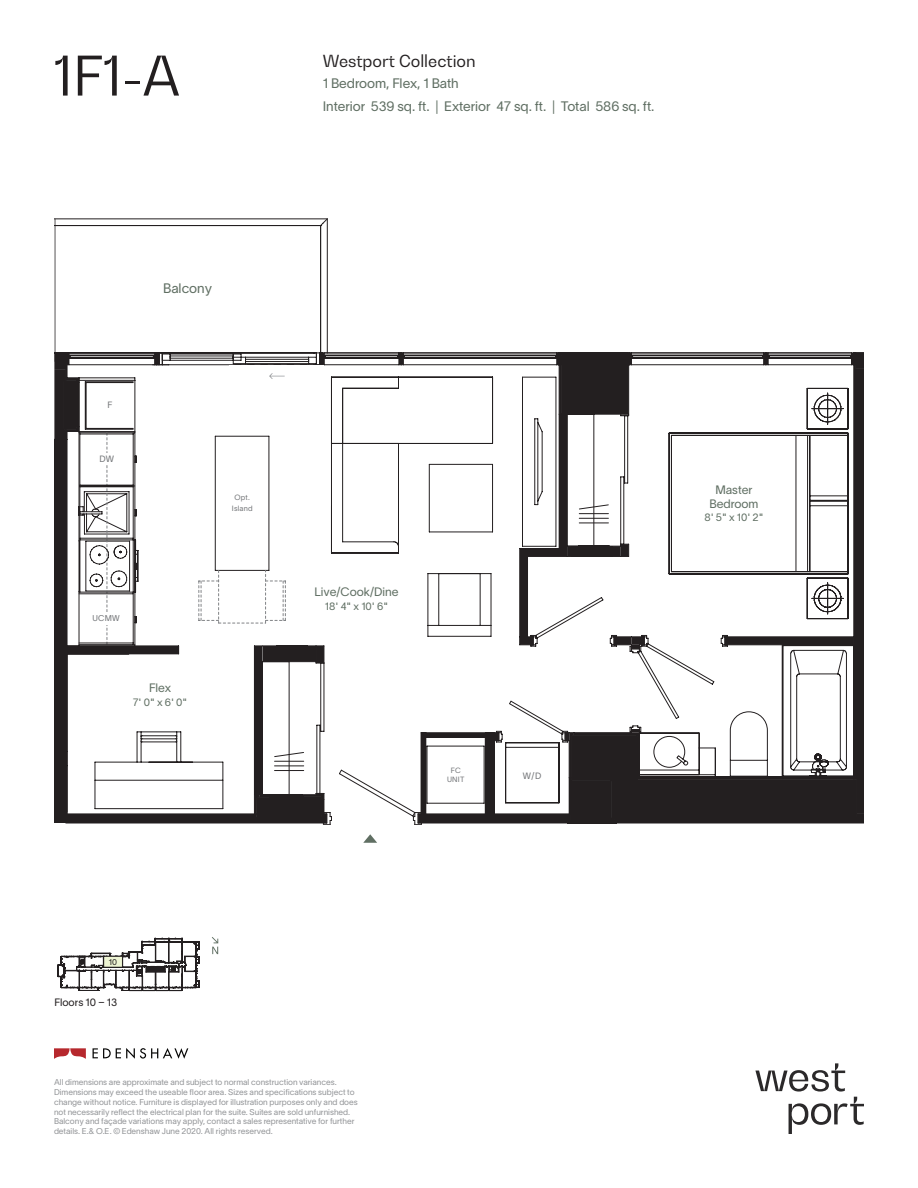
<style>
.page{position:relative;width:918px;height:1188px;background:#fff}
.page>*{position:absolute;margin:0;border:0;box-sizing:border-box;transform-origin:0 0}
.t1{font:54px "Bw Gradual";color:#231f20}
.t2{font:16.5px "Bw Gradual";color:#231f20}
.t3{font:13.5px/22.5px "Lausanne 300";color:#606f63}
.t4{font:12px/13.5px "Lausanne 300";color:#606f63;text-align:center}
.t5{font:10.5px "Lausanne 300";color:#606f63}
.t6{font:10.5px "Lausanne 300";color:#231f20}
.t7{font:9px "Lausanne 300";color:#76787b}
.t8{font:8.25px/9.8px "Lausanne 300";color:#939598}
.t9{font:8.25px "Lausanne 300";color:#76787b}
.t10{font:8.25px "Lausanne 300";color:#231f20}
.t11{font:7.5px/10.5px "Lausanne 300";letter-spacing:.02em;color:#76787b;text-align:center}
</style>
<div class="page">
<svg style="left:93px;top:1048px;width:95px;height:11px"></svg>
<svg style="left:54px;top:1048px;width:32px;height:11px"></svg>
<svg style="left:755px;top:1063px;width:109px;height:71px"></svg>
<svg style="left:212px;top:937px;width:6px;height:17px"></svg>
<svg style="left:58px;top:937px;width:142px;height:55px"></svg>
<svg style="left:363px;top:834px;width:14px;height:9px"></svg>
<svg style="left:54px;top:218px;width:810px;height:606px"></svg>
<div style="left:96px;top:454px;width:22px;height:11px;background:#fff"></div>
<div style="left:513px;top:759px;width:38px;height:33px;background:#fff"></div>
<div style="left:89px;top:612px;width:34px;height:13px;background:#fff"></div>
<h1 class="t1" style="left:54px;top:41px;width:127px">1F1-A</h1>
<h2 class="t2" style="left:323px;top:50px;width:155px">Westport Collection</h2>
<h3 class="t3" style="left:323px;top:72px;width:333px">1 Bedroom, Flex, 1 Bath<br>Interior 539 sq. ft. | Exterior 47 sq. ft. | Total 586 sq. ft.</h3>
<h3 class="t3" style="left:163px;top:276px;width:50px">Balcony</h3>
<p class="t7" style="left:108px;top:400px;width:6px">F</p>
<p class="t7" style="left:99px;top:454px;width:16px">DW</p>
<p class="t9" style="left:92px;top:613px;width:29px">UCMW</p>
<h3 class="t4" style="left:149px;top:681px;width:24px">Flex</h3>
<p class="t5" style="left:133px;top:696px;width:56px">7' 0" x 6' 0"</p>
<p class="t11" style="left:232px;top:492px;width:22px">Opt.<br>Island</p>
<h3 class="t4" style="left:314px;top:585px;width:86px">Live/Cook/Dine</h3>
<p class="t5" style="left:325px;top:599px;width:65px">18' 4" x 10' 6"</p>
<p class="t11" style="left:447px;top:766px;width:19px;line-height:9px">FC<br>UNIT</p>
<p class="t7" style="left:523px;top:770px;width:20px">W/D</p>
<h3 class="t4" style="left:709px;top:483px;width:51px">Master<br>Bedroom</h3>
<p class="t5" style="left:705px;top:511px;width:60px">8' 5" x 10' 2"</p>
<p class="t10" style="left:109px;top:957px;width:10px">10</p>
<p class="t6" style="left:54px;top:996px;width:64px">Floors 10 – 13</p>
<p class="t8" style="left:54px;top:1077px;width:305px">All dimensions are approximate and subject to normal construction variances.<br>Dimensions may exceed the useable floor area. Sizes and specifications subject to change without notice. Furniture is displayed for illustration purposes only and does not necessarily reflect the electrical plan for the suite. Suites are sold unfurnished.<br>Balcony and façade variations may apply, contact a sales representative for further details. E.&amp; O.E. © Edenshaw June 2020. All rights reserved.</p>
</div>
